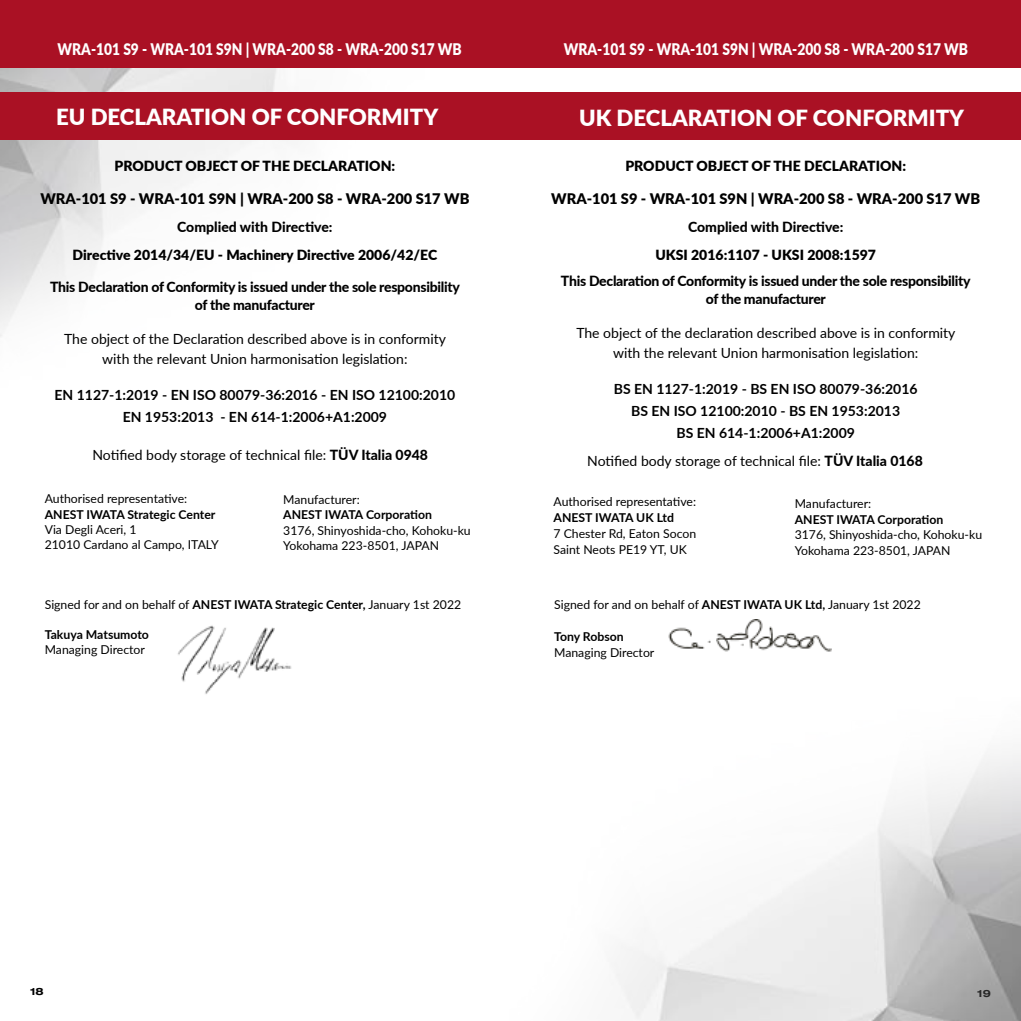
<style>
.page{position:relative;width:1021px;height:1021px;background:#fff}
.page>*{position:absolute;margin:0;border:0;box-sizing:border-box;transform-origin:0 0}
.t1{font:900 22.2px "Lato";color:#fff}
.t2{font:900 16px "Lato";color:#fff;scale:.86 1}
.t3{font:900 14.6px "Lato";color:#000}
.t4{font:14px/20px "Lato";color:#000;text-align:center}
.t5{font:700 14px/22px "Lato";color:#000;text-align:center}
.t6{font:800 14px/18px "Lato";letter-spacing:-.02em;color:#000;text-align:center}
.t7{font:900 14px "Lato";color:#000}
.t8{font:800 14px "Lato";color:#000}
.t9{font:12.2px/15.2px "Lato";color:#000}
.t10{font:700 12.2px "Lato";color:#000}
.t11{font:700 expanded 10px "Helvetica Neue LT Std";color:#000}
.s1{font-weight:800}
.s2{font-weight:700}
</style>
<div class="page">
<div style="left:0;top:0;width:1020px;height:68px;background:#aa1124"></div>
<img style="left:614px;top:648px;width:406px;height:372px">
<img style="left:0;top:69px;width:440px;height:268px">
<div style="left:0;top:93px;width:1020px;height:47px;background:#aa1124"></div>
<img style="left:177px;top:625px;width:115px;height:69px">
<img style="left:667px;top:619px;width:164px;height:33px">
<h2 class="t2" style="left:58px;top:37px;width:471px">WRA-101 S9 - WRA-101 S9N | WRA-200 S8 - WRA-200 S17 WB</h2>
<h2 class="t2" style="left:564px;top:37px;width:471px">WRA-101 S9 - WRA-101 S9N | WRA-200 S8 - WRA-200 S17 WB</h2>
<h1 class="t1" style="left:56px;top:100px;width:383px">EU DECLARATION OF CONFORMITY</h1>
<h1 class="t1" style="left:579px;top:101px;width:386px">UK DECLARATION OF CONFORMITY</h1>
<p class="t7" style="left:114px;top:155px;width:282px">PRODUCT OBJECT OF THE DECLARATION:</p>
<p class="t3" style="left:40px;top:188px;width:430px">WRA-101 S9 - WRA-101 S9N | WRA-200 S8 - WRA-200 S17 WB</p>
<p class="t8" style="left:177px;top:217px;width:157px">Complied with Directive:</p>
<p class="t7" style="left:73px;top:245px;width:366px">Directive 2014/34/EU - Machinery Directive 2006/42/EC</p>
<p class="t6" style="left:50px;top:278px;width:411px">This Declaration of Conformity is issued under the sole responsibility of the manufacturer</p>
<p class="t4" style="left:64px;top:329px;width:383px">The object of the Declaration described above is in conformity with the relevant Union harmonisation legislation:</p>
<p class="t5" style="left:55px;top:384px;width:402px">EN 1127-1:2019 - EN ISO 80079-36:2016 - EN ISO 12100:2010<br>EN 1953:2013 - EN 614-1:2006+A1:2009</p>
<p class="t4" style="left:92px;top:444px;width:337px">Notified body storage of technical file: <span class="s1">TÜV Italia 0948</span></p>
<p class="t9" style="left:45px;top:491px;width:144px">Authorised representative:</p>
<p class="t10" style="left:45px;top:505px;width:172px">ANEST IWATA Strategic Center</p>
<p class="t9" style="left:45px;top:521px;width:175px">Via Degli Aceri, 1<br>21010 Cardano al Campo, ITALY</p>
<p class="t9" style="left:283px;top:491px;width:78px">Manufacturer:</p>
<p class="t10" style="left:283px;top:506px;width:150px">ANEST IWATA Corporation</p>
<p class="t9" style="left:283px;top:522px;width:189px">3176, Shinyoshida-cho, Kohoku-ku<br>Yokohama 223-8501, JAPAN</p>
<p class="t9" style="left:45px;top:596px;width:418px">Signed for and on behalf of <span class="s2">ANEST IWATA Strategic Center,</span> January 1st 2022</p>
<p class="t10" style="left:45px;top:625px;width:106px">Takuya Matsumoto</p>
<p class="t9" style="left:45px;top:641px;width:102px">Managing Director</p>
<p class="t7" style="left:625px;top:155px;width:282px">PRODUCT OBJECT OF THE DECLARATION:</p>
<p class="t3" style="left:551px;top:188px;width:430px">WRA-101 S9 - WRA-101 S9N | WRA-200 S8 - WRA-200 S17 WB</p>
<p class="t8" style="left:688px;top:217px;width:157px">Complied with Directive:</p>
<p class="t7" style="left:655px;top:244px;width:222px">UKSI 2016:1107 - UKSI 2008:1597</p>
<p class="t6" style="left:561px;top:271px;width:411px">This Declaration of Conformity is issued under the sole responsibility of the manufacturer</p>
<p class="t4" style="left:576px;top:322px;width:380px">The object of the declaration described above is in conformity with the relevant Union harmonisation legislation:</p>
<p class="t5" style="left:614px;top:377px;width:305px">BS EN 1127-1:2019 - BS EN ISO 80079-36:2016<br>BS EN ISO 12100:2010 - BS EN 1953:2013<br>BS EN 614-1:2006+A1:2009</p>
<p class="t4" style="left:587px;top:450px;width:337px">Notified body storage of technical file: <span class="s1">TÜV Italia 0168</span></p>
<p class="t9" style="left:553px;top:494px;width:144px">Authorised representative:</p>
<p class="t10" style="left:553px;top:508px;width:122px">ANEST IWATA UK Ltd</p>
<p class="t9" style="left:553px;top:525px;width:144px;line-height:15.8px">7 Chester Rd, Eaton Socon<br>Saint Neots PE19 YT, UK</p>
<p class="t9" style="left:794px;top:495px;width:78px">Manufacturer:</p>
<p class="t10" style="left:794px;top:510px;width:150px">ANEST IWATA Corporation</p>
<p class="t9" style="left:794px;top:526px;width:189px;line-height:15.8px">3176, Shinyoshida-cho, Kohoku-ku<br>Yokohama 223-8501, JAPAN</p>
<p class="t9" style="left:554px;top:597px;width:368px">Signed for and on behalf of <span class="s2">ANEST IWATA UK Ltd,</span> January 1st 2022</p>
<p class="t10" style="left:554px;top:627px;width:71px">Tony Robson</p>
<p class="t9" style="left:554px;top:644px;width:102px">Managing Director</p>
<p class="t11" style="left:30px;top:985px;width:15px">18</p>
<p class="t11" style="left:977px;top:986px;width:15px">19</p>
</div>
